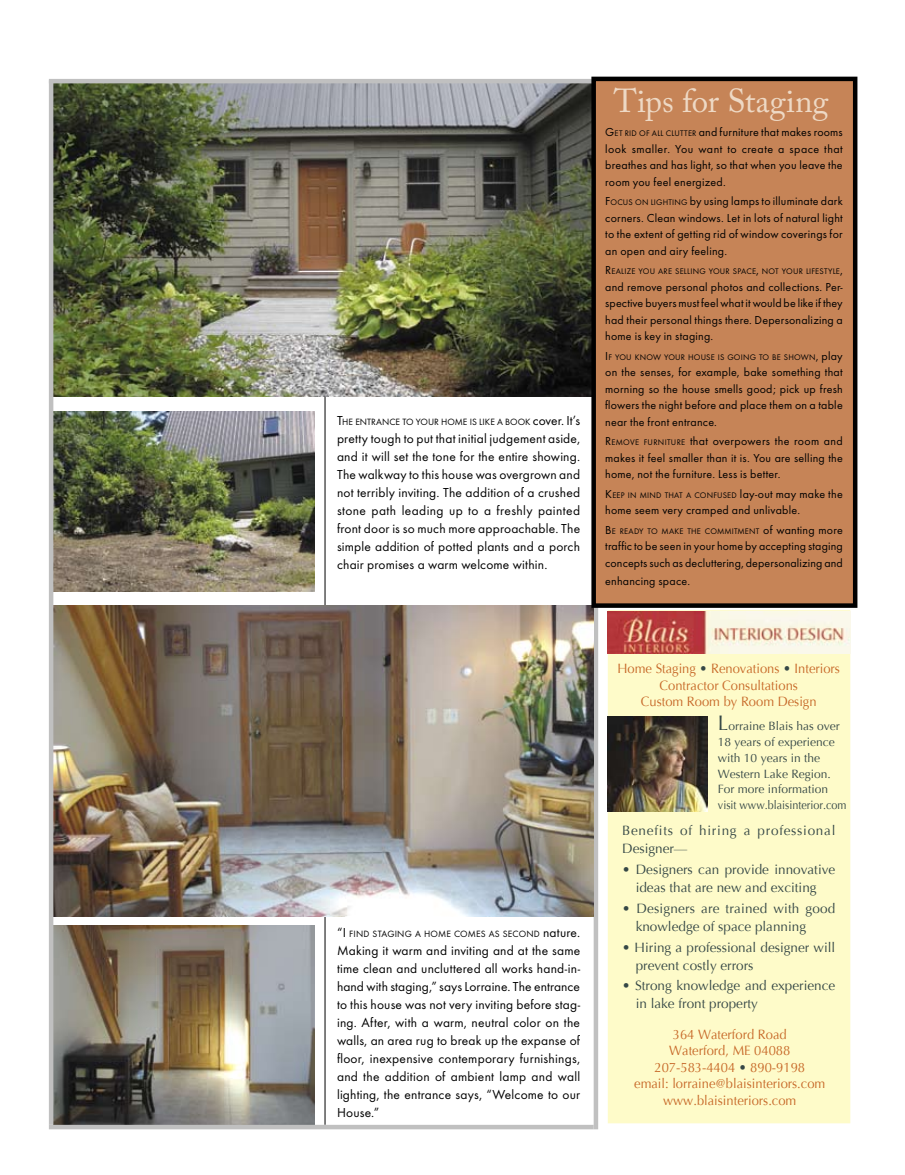
<style>
.page{position:relative;width:905px;height:1175px;background:#fff}
.page>*{position:absolute;margin:0;border:0;box-sizing:border-box;transform-origin:0 0}
.t1{font:33px "Adobe Caslon Pro";letter-spacing:-.005em;color:#eed9c5}
.t2{font:13.5px/18px "Futura T";letter-spacing:.015em;color:#000;text-align:justify}
.t3{font:13.5px/18px "Optima";color:#354746}
.t4{font:13.5px/16.5px "Optima";color:#c76828;text-align:center;scale:.96 1}
.t5{font:13.5px/18px "Optima";letter-spacing:.055em;color:#354746}
.t6{font:12px/16.5px "Futura T";letter-spacing:.015em;color:#000;text-align:justify}
.t7{font:12px/15.8px "Optima";color:#354746}
.t8{font:9.45px "Futura T";letter-spacing:.005em;color:#000}
.t9{font:8.4px "Futura T";letter-spacing:.02em;color:#000}
.s1{font-size:13.5px}
.s2{font-size:8.4px}
.s3{font-size:12px}
.s4{color:#354746}
.s5{font-size:21px}
</style>
<div class="page">
<div style="left:593px;top:605px;width:5px;height:524px;background:#c0c0c0"></div>
<hr style="left:324px;top:392px;width:1px;height:732px;background:#000">
<img style="left:53px;top:83px;width:538px;height:314px">
<hr style="left:49px;top:79px;width:544px;height:4px;background:#c0c0c0">
<img style="left:53px;top:605px;width:540px;height:311px">
<img style="left:53px;top:925px;width:261px;height:199px">
<img style="left:53px;top:412px;width:261px;height:180px">
<div style="left:593px;top:79px;width:262px;height:526px;background:#c68457"></div>
<div style="left:591px;top:77px;width:266px;height:531px;border:4px solid #000"></div>
<hr style="left:49px;top:80px;width:4px;height:1044px;background:#c0c0c0">
<div style="left:49px;top:1124px;width:544px;height:5px;background:#c0c0c0"></div>
<div style="left:612px;top:614px;width:233px;height:504px;background:#fefbc9"></div>
<div style="left:607px;top:610px;width:243px;height:513px;border:9px solid #fefbc9"></div>
<img style="left:607px;top:611px;width:243px;height:43px">
<img style="left:607px;top:716px;width:100px;height:95px">
<p class="t8" style="left:337px;top:417px;width:244px"><span class="s1">T</span>he entrance to your home is like a book <span class="s1">cover. It’s</span></p>
<p class="t2" style="left:337px;top:430px;width:245px">pretty tough to put that initial judgement aside, and it will set the tone for the entire showing.<br>The walkway to this house was overgrown and not terribly inviting. The addition of a crushed stone path leading up to a freshly painted front door is so much more approachable. The simple addition of potted plants and a porch chair promises a warm welcome within.</p>
<h1 class="t1" style="left:614px;top:81px;width:216px">Tips for Staging</h1>
<p class="t6" style="left:605px;top:124px;width:239px">G<span class="s2">et rid of all clutter</span> and furniture that makes rooms look smaller. You want to create a space that breathes and has light, so that when you leave the room you feel energized.</p>
<p class="t6" style="left:605px;top:193px;width:239px">F<span class="s2">ocus on lighting</span> by using lamps to illuminate dark corners. Clean windows. Let in lots of natural light to the extent of getting rid of window coverings for an open and airy feeling.</p>
<p class="t9" style="left:605px;top:266px;width:239px"><span class="s3">R</span>ealize you are selling your space<span class="s3">,</span> not your lifestyle<span class="s3">,</span></p>
<p class="t6" style="left:605px;top:278px;width:239px">and remove personal photos and collections. Per&shy;spective buyers must feel what it would be like if they had their personal things there. Depersonalizing a home is key in staging.</p>
<p class="t9" style="left:605px;top:352px;width:239px"><span class="s3">I</span> f you know your house is going to be shown<span class="s3">, play</span></p>
<p class="t6" style="left:605px;top:364px;width:239px">on the senses, for example, bake something that morning so the house smells good; pick up fresh flowers the night before and place them on a table near the front entrance.</p>
<p class="t6" style="left:605px;top:433px;width:239px">R<span class="s2">emove furn iture</span> that overpowers the room and makes it feel smaller than it is. You are selling the home, not the furniture. Less is better.</p>
<p class="t9" style="left:605px;top:490px;width:239px"><span class="s3">K</span>eep in min d that a con fused <span class="s3">lay-out may make the</span></p>
<p class="t6" style="left:605px;top:502px;width:196px">home seem very cramped and unlivable.</p>
<p class="t9" style="left:605px;top:526px;width:239px"><span class="s3">B</span> e ready to make the commitment <span class="s3">of wanting more</span></p>
<p class="t6" style="left:605px;top:538px;width:239px">traffic to be seen in your home by accepting staging concepts such as decluttering, depersonalizing and</p>
<p class="t6" style="left:605px;top:572px;width:86px">enhancing space.</p>
<p class="t8" style="left:337px;top:928px;width:244px"><span class="s1">“I</span> fin d staging a home comes as secon d <span class="s1">nature.</span></p>
<p class="t2" style="left:337px;top:941px;width:245px">Making it warm and inviting and at the same time clean and uncluttered all works hand-in&shy;hand with staging,” says Lorraine. The entrance to this house was not very inviting before stag&shy;ing. After, with a warm, neutral color on the walls, an area rug to break up the expanse of floor, inexpensive contemporary furnishings, and the addition of ambient lamp and wall lighting, the entrance says, “Welcome to our House.”</p>
<p class="t4" style="left:617px;top:660px;width:233px">Home Staging <span class="s4">•</span> Renovations <span class="s4">•</span> Interiors<br>Contractor Consultations<br>Custom Room by Room Design</p>
<p class="t7" style="left:718px;top:718px;width:130px"><span class="s5">L</span>orraine Blais has over<br>18 years of experience with 10 years in the<br>Western Lake Region.<br>For more information visit www.blaisinterior.com</p>
<p class="t5" style="left:622px;top:822px;width:215px">Benefits of hiring a professional<br>Designer—</p>
<p class="t3" style="left:622px;top:860px;width:215px;text-align:center">• Designers can provide innovative ideas that are new and exciting</p>
<p class="t3" style="left:635px;top:899px;width:201px;text-indent:-14px">• Designers are trained with good knowledge of space planning</p>
<p class="t3" style="left:635px;top:938px;width:201px;text-indent:-14px">• Hiring a professional designer will prevent costly errors</p>
<p class="t3" style="left:635px;top:976px;width:201px;text-indent:-14px">• Strong knowledge and experience in lake front property</p>
<p class="t4" style="left:634px;top:1026px;width:201px">364 Waterford Road<br>Waterford, ME 04088<br>207-583-4404 <span class="s4">•</span> 890-9198<br>email: lorraine@blaisinteriors.com www.blaisinteriors.com</p>
</div>
